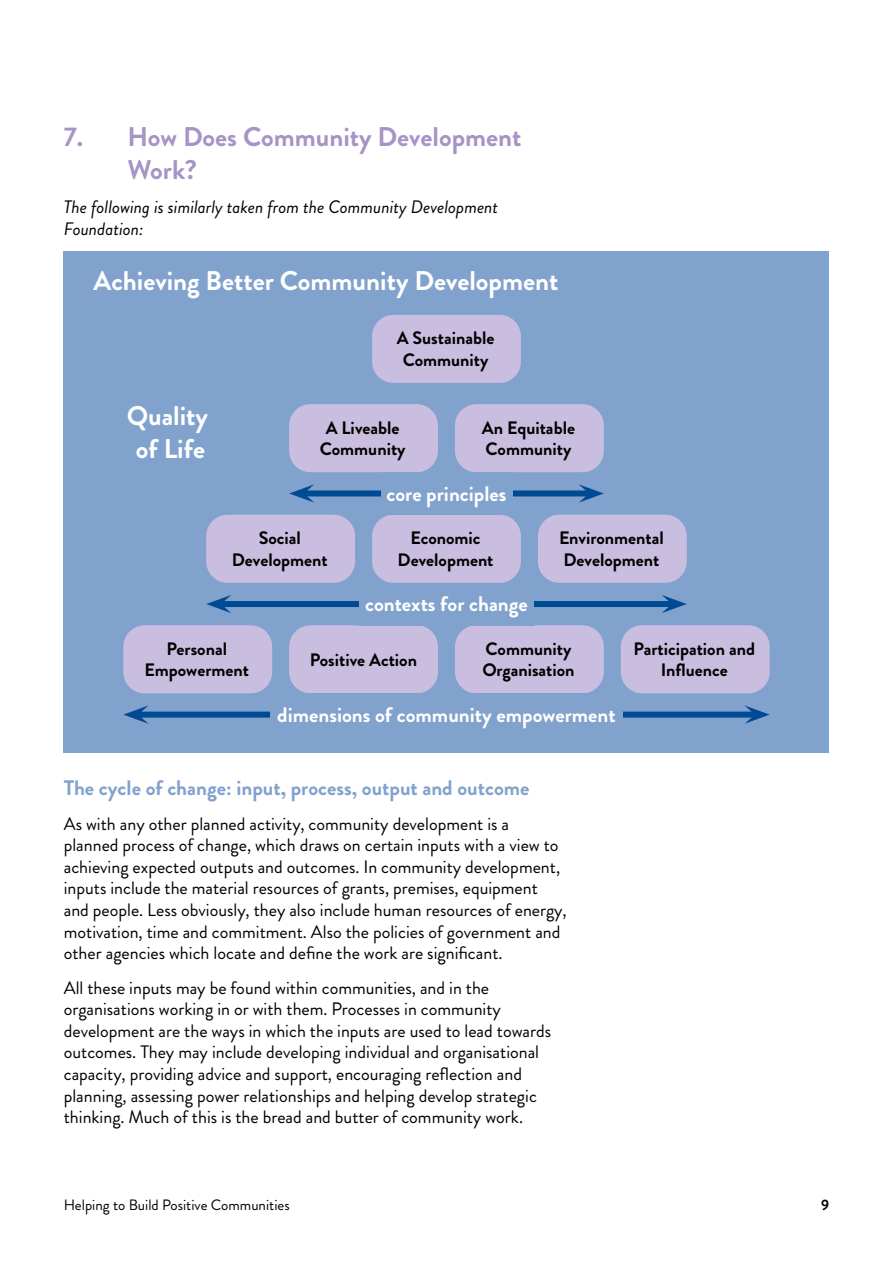
<style>
.page{position:relative;width:893px;height:1263px;background:#fff}
.page>*{position:absolute;margin:0;border:0;box-sizing:border-box;transform-origin:0 0}
.t1{font:700 27px/32.4px "Brandon Grotesque";color:#fff;text-align:center}
.SCMC_subhead{font:700 27px/32.4px "Brandon Grotesque";color:#a794c6}
.t2{font:700 21px "Brandon Grotesque";color:#fff}
.SCMC_minor_subhead{font:700 21px "Brandon Grotesque";color:#81a2cd}
.SCSC_body_paragraph{font:18px/21.6px "Brandon Grotesque";color:#000}
.SCSC_body_paragraph-2{font:700 18px/21.6px "Brandon Grotesque";color:#000;text-align:center}
.SCSC_body_paragraph-3{font:italic 18px/21.6px "Brandon Grotesque";color:#000}
.t3{font:15px "Brandon Grotesque";color:#000}
.t4{font:700 15px "Brandon Grotesque";color:#000}
</style>
<div class="page">
<div style="left:64px;top:251px;width:765px;height:502px;background:#81a2cd"></div>
<div style="left:138px;top:712px;width:617px;height:6px;background:#004a93"></div>
<svg style="left:123px;top:705px;width:25px;height:19px"></svg>
<svg style="left:744px;top:705px;width:26px;height:19px"></svg>
<div style="left:221px;top:601px;width:451px;height:6px;background:#004a93"></div>
<svg style="left:206px;top:595px;width:25px;height:18px"></svg>
<svg style="left:662px;top:595px;width:25px;height:18px"></svg>
<div style="left:304px;top:490px;width:285px;height:6px;background:#004a93"></div>
<svg style="left:289px;top:484px;width:25px;height:19px"></svg>
<svg style="left:579px;top:484px;width:25px;height:19px"></svg>
<div style="left:372px;top:315px;width:149px;height:68px;background:#c9bedf;border-radius:21px"></div>
<div style="left:289px;top:404px;width:149px;height:68px;background:#c9bedf;border-radius:21px"></div>
<div style="left:455px;top:404px;width:149px;height:68px;background:#c9bedf;border-radius:21px"></div>
<div style="left:206px;top:515px;width:149px;height:68px;background:#c9bedf;border-radius:21px"></div>
<div style="left:372px;top:515px;width:149px;height:68px;background:#c9bedf;border-radius:21px"></div>
<div style="left:538px;top:515px;width:149px;height:68px;background:#c9bedf;border-radius:21px"></div>
<div style="left:123px;top:625px;width:149px;height:68px;background:#c9bedf;border-radius:21px"></div>
<div style="left:289px;top:625px;width:149px;height:68px;background:#c9bedf;border-radius:21px"></div>
<div style="left:455px;top:625px;width:149px;height:68px;background:#c9bedf;border-radius:21px"></div>
<div style="left:621px;top:625px;width:149px;height:68px;background:#c9bedf;border-radius:21px"></div>
<div style="left:381px;top:472px;width:131px;height:43px;background:#81a2cd"></div>
<div style="left:359px;top:583px;width:175px;height:42px;background:#81a2cd"></div>
<div style="left:270px;top:693px;width:353px;height:43px;background:#81a2cd"></div>
<p class="SCMC_subhead" style="left:128px;top:121px;width:395px;text-indent:-64px">7. How Does Community Development<br>Work?</p>
<p class="SCSC_body_paragraph-3" style="left:64px;top:197px;width:436px">The following is similarly taken from the Community Development<br>Foundation:</p>
<p class="t1" style="left:94px;top:265px;width:466px">Achieving Better Community Development</p>
<p class="SCSC_body_paragraph-2" style="left:397px;top:328px;width:99px">A Sustainable<br>Community</p>
<p class="t1" style="left:127px;top:400px;width:83px">Quality of Life</p>
<p class="SCSC_body_paragraph-2" style="left:320px;top:417px;width:87px">A Liveable<br>Community</p>
<p class="SCSC_body_paragraph-2" style="left:482px;top:417px;width:95px;text-align:left">An Equitable<br>Community</p>
<p class="t2" style="left:386px;top:479px;width:122px">core principles</p>
<p class="SCSC_body_paragraph-2" style="left:232px;top:527px;width:97px">Social<br>Development</p>
<p class="SCSC_body_paragraph-2" style="left:398px;top:527px;width:97px">Economic<br>Development</p>
<p class="SCSC_body_paragraph-2" style="left:559px;top:527px;width:106px;text-align:left">Environmental<br>Development</p>
<p class="t2" style="left:365px;top:589px;width:164px">contexts for change</p>
<p class="SCSC_body_paragraph-2" style="left:145px;top:638px;width:106px">Personal<br>Empowerment</p>
<p class="SCSC_body_paragraph-2" style="left:310px;top:649px;width:109px">Positive Action</p>
<p class="SCSC_body_paragraph-2" style="left:482px;top:638px;width:94px;text-align:left">Community<br>Organisation</p>
<p class="SCSC_body_paragraph-2" style="left:634px;top:638px;width:123px">Participation and<br>Influence</p>
<p class="t2" style="left:277px;top:700px;width:340px">dimensions of community empowerment</p>
<p class="SCMC_minor_subhead" style="left:64px;top:773px;width:467px">The cycle of change: input, process, output and outcome</p>
<p class="SCSC_body_paragraph" style="left:64px;top:813px;width:504px">As with any other planned activity, community development is a planned process of change, which draws on certain inputs with a view to achieving expected outputs and outcomes. In community development, inputs include the material resources of grants, premises, equipment and people. Less obviously, they also include human resources of energy, motivation, time and commitment. Also the policies of government and other agencies which locate and define the work are significant.</p>
<p class="SCSC_body_paragraph" style="left:64px;top:977px;width:489px">All these inputs may be found within communities, and in the organisations working in or with them. Processes in community development are the ways in which the inputs are used to lead towards outcomes. They may include developing individual and organisational capacity, providing advice and support, encouraging reflection and planning, assessing power relationships and helping develop strategic thinking. Much of this is the bread and butter of community work.</p>
<p class="t3" style="left:64px;top:1194px;width:227px">Helping to Build Positive Communities</p>
<p class="t4" style="left:821px;top:1194px;width:10px">9</p>
</div>
